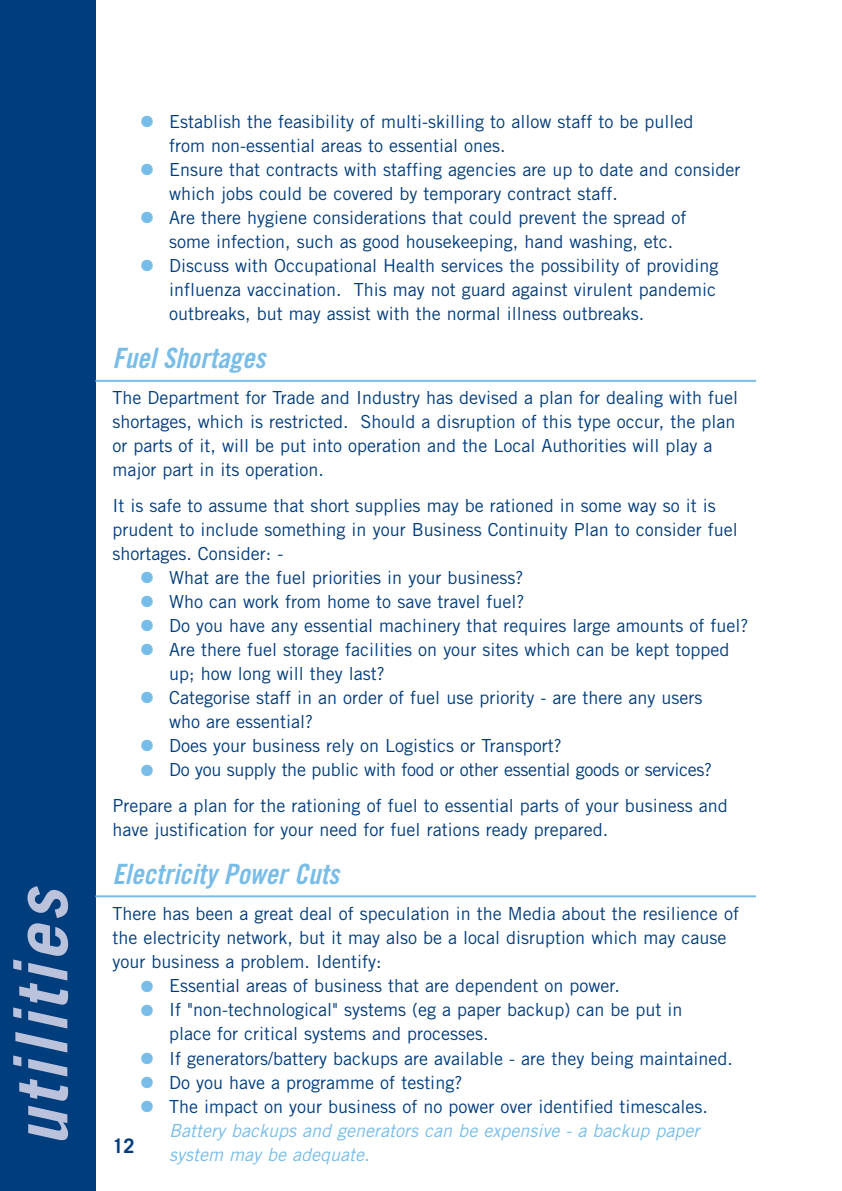
<style>
.page{position:relative;width:842px;height:1191px;background:#fff}
.page>*{position:absolute;margin:0;border:0;box-sizing:border-box;transform-origin:0 0}
.t1{font:italic 700 72px "Trade Gothic";letter-spacing:.055em;color:#bbc2db}
.t2{font:italic 28px "Trade Gothic Bold Cond Twenty";color:#78bde8}
.t3{font:700 20px "Trade Gothic";color:#003d7d}
.t4{font:18px/24px "Trade Gothic";color:#003d7d}
.t5{font:italic 18px/24px "Trade Gothic";color:#78bde8}
.s1{color:#78bde8}
.s2{font-style:normal;color:#003d7d}
</style>
<div class="page">
<div style="left:0;top:0;width:95px;height:1191px;background:#003d7d"></div>
<hr style="left:95px;top:380px;width:661px;height:2px;background:#78bde8">
<hr style="left:95px;top:895px;width:661px;height:2px;background:#78bde8">
<h1 class="t1" style="left:15px;top:1146px;width:272px;rotate:-90deg">utilities</h1>
<p class="t4" style="left:169px;top:111px;width:526px;text-indent:-28px"><span class="s1">●</span> Establish the feasibility of multi-skilling to allow staff to be pulled from non-essential areas to essential ones.</p>
<p class="t4" style="left:169px;top:159px;width:573px;text-indent:-28px"><span class="s1">●</span> Ensure that contracts with staffing agencies are up to date and consider which jobs could be covered by temporary contract staff.</p>
<p class="t4" style="left:169px;top:207px;width:519px;text-indent:-28px"><span class="s1">●</span> Are there hygiene considerations that could prevent the spread of some infection, such as good housekeeping, hand washing, etc.</p>
<p class="t4" style="left:169px;top:255px;width:551px;text-indent:-28px"><span class="s1">●</span> Discuss with Occupational Health services the possibility of providing influenza vaccination. This may not guard against virulent pandemic outbreaks, but may assist with the normal illness outbreaks.</p>
<h2 class="t2" style="left:112px;top:348px;width:160px">FuelShortages</h2>
<p class="t4" style="left:112px;top:387px;width:627px">The Department for Trade and Industry has devised a plan for dealing with fuel shortages, which is restricted. Should a disruption of this type occur, the plan or parts of it, will be put into operation and the Local Authorities will play a major part in its operation.</p>
<p class="t4" style="left:112px;top:495px;width:627px">It is safe to assume that short supplies may be rationed in some way so it is prudent to include something in your Business Continuity Plan to consider fuel shortages. Consider: -</p>
<p class="t4" style="left:141px;top:567px;width:384px"><span class="s1">●</span> What are the fuel priorities in your business?</p>
<p class="t4" style="left:141px;top:591px;width:385px"><span class="s1">●</span> Who can work from home to save travel fuel?</p>
<p class="t4" style="left:141px;top:615px;width:609px"><span class="s1">●</span> Do you have any essential machinery that requires large amounts of fuel?</p>
<p class="t4" style="left:169px;top:639px;width:562px;text-indent:-28px"><span class="s1">●</span> Are there fuel storage facilities on your sites which can be kept topped up; how long will they last?</p>
<p class="t4" style="left:169px;top:687px;width:535px;text-indent:-28px"><span class="s1">●</span> Categorise staff in an order of fuel use priority - are there any users who are essential?</p>
<p class="t4" style="left:141px;top:735px;width:422px"><span class="s1">●</span> Does your business rely on Logistics or Transport?</p>
<p class="t4" style="left:112px;top:753px;width:617px;line-height:36px;text-indent:28px"><span class="s1">●</span> Do you supply the public with food or other essential goods or services?<br>Prepare a plan for the rationing of fuel to essential parts of your business and</p>
<p class="t4" style="left:112px;top:819px;width:497px">have justification for your need for fuel rations ready prepared.</p>
<h2 class="t2" style="left:112px;top:864px;width:234px">Electricity PowerCuts</h2>
<p class="t4" style="left:112px;top:903px;width:628px">There has been a great deal of speculation in the Media about the resilience of the electricity network, but it may also be a local disruption which may cause your business a problem. Identify:</p>
<p class="t4" style="left:141px;top:975px;width:481px"><span class="s1">●</span> Essential areas of business that are dependent on power.</p>
<p class="t4" style="left:169px;top:999px;width:515px;text-indent:-28px"><span class="s1">●</span> If "non-technological" systems (eg a paper backup) can be put in place for critical systems and processes.</p>
<p class="t4" style="left:141px;top:1047px;width:594px"><span class="s1">●</span> If generators/battery backups are available - are they being maintained.</p>
<p class="t4" style="left:141px;top:1071px;width:323px"><span class="s1">●</span> Do you have a programme of testing?</p>
<p class="t5" style="left:169px;top:1095px;width:540px;text-indent:-28px">● <span class="s2">The impact on your business of no power over identified timescales.<br></span>Battery backups and generators can be expensive - a backup paper system may be adequate.</p>
<p class="t3" style="left:112px;top:1138px;width:24px">12</p>
</div>
